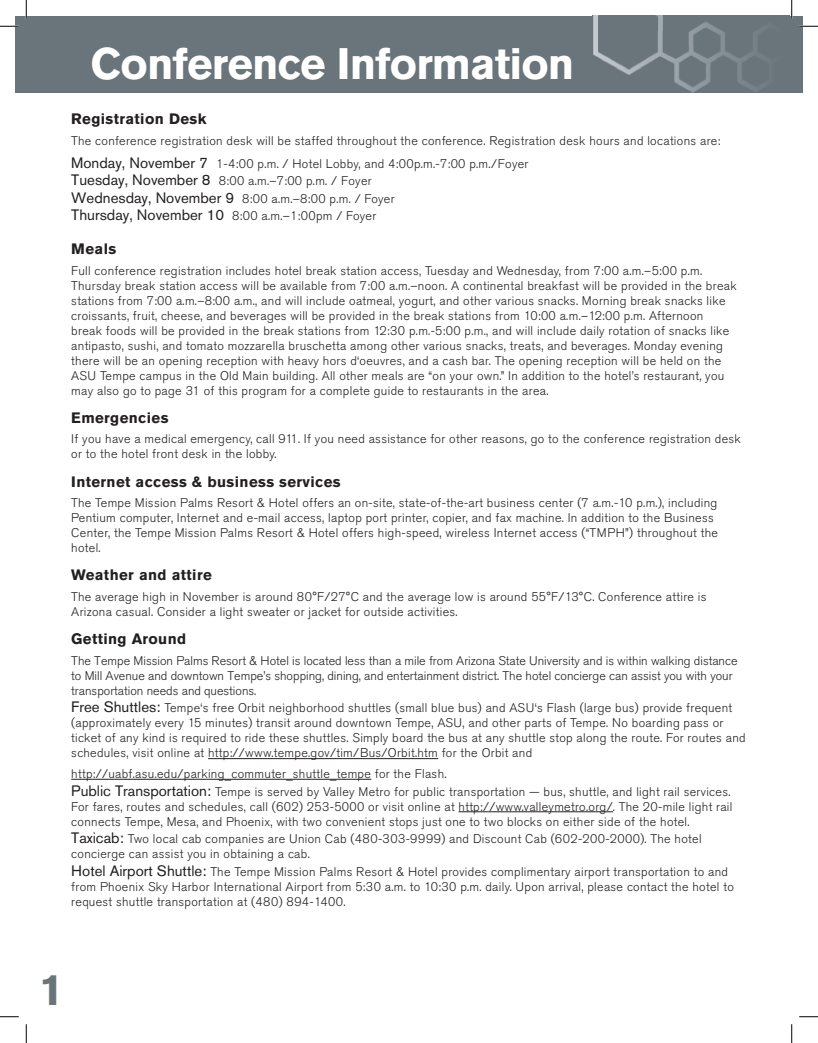
<style>
.page{position:relative;width:818px;height:1043px;background:#fff}
.page>*{position:absolute;margin:0;border:0;box-sizing:border-box;transform-origin:0 0}
.t1{font:700 43.75px "Akzidenz Grotesk Pro";letter-spacing:-.02em;color:#fff}
.t2{font:700 43.75px "Akzidenz Grotesk Pro";color:#6a747b}
.t3{font:700 15px "Akzidenz Grotesk Pro";letter-spacing:.025em;color:#231f20}
.t4{font:300 12.5px/15px "Akzidenz Grotesk Pro";letter-spacing:.025em;color:#231f20}
.t5{font:300 12.5px/15px "Akzidenz Grotesk Pro";color:#231f20}
.s1{font-weight:400;font-size:15px}
</style>
<div class="page">
<div style="left:15px;top:16px;width:787px;height:76px;background:#6a747b"></div>
<hr style="left:208px;top:758px;width:230px;height:1px;background:#231f20">
<hr style="left:71px;top:779px;width:300px;height:1px;background:#231f20">
<hr style="left:458px;top:811px;width:155px;height:1px;background:#231f20">
<img style="left:592px;top:15px;width:197px;height:78px">
<img style="left:592px;top:16px;width:197px;height:76px">
<svg style="left:0;top:25px;width:19px;height:2px"></svg>
<svg style="left:799px;top:25px;width:19px;height:2px"></svg>
<svg style="left:0;top:1016px;width:19px;height:1px"></svg>
<svg style="left:799px;top:1016px;width:19px;height:1px"></svg>
<svg style="left:25px;top:0;width:2px;height:19px"></svg>
<svg style="left:25px;top:1024px;width:2px;height:18px"></svg>
<svg style="left:791px;top:0;width:1px;height:19px"></svg>
<svg style="left:791px;top:1024px;width:1px;height:18px"></svg>
<h1 class="t1" style="left:91px;top:36px;width:485px">Conference Information</h1>
<p class="t3" style="left:71px;top:109px;width:137px">Registration Desk</p>
<p class="t4" style="left:71px;top:129px;width:650px;line-height:23.1px">The conference registration desk will be staffed throughout the conference. Registration desk hours and locations are:<br><span class="s1">Monday, November 7</span> 1-4:00 p.m. / Hotel Lobby, and 4:00p.m.-7:00 p.m./Foyer</p>
<p class="t4" style="left:71px;top:172px;width:325px;line-height:17.5px"><span class="s1">Tuesday, November 8</span> 8:00 a.m.–7:00 p.m. / Foyer<br><span class="s1">Wednesday, November 9</span> 8:00 a.m.–8:00 p.m. / Foyer<br><span class="s1">Thursday, November 10</span> 8:00 a.m.–1:00pm / Foyer</p>
<p class="t3" style="left:71px;top:239px;width:46px">Meals</p>
<p class="t4" style="left:71px;top:263px;width:667px">Full conference registration includes hotel break station access, Tuesday and Wednesday, from 7:00 a.m.–5:00 p.m.<br>Thursday break station access will be available from 7:00 a.m.–noon. A continental breakfast will be provided in the break stations from 7:00 a.m.–8:00 a.m., and will include oatmeal, yogurt, and other various snacks. Morning break snacks like croissants, fruit, cheese, and beverages will be provided in the break stations from 10:00 a.m.–12:00 p.m. Afternoon break foods will be provided in the break stations from 12:30 p.m.-5:00 p.m., and will include daily rotation of snacks like antipasto, sushi, and tomato mozzarella bruschetta among other various snacks, treats, and beverages. Monday evening there will be an opening reception with heavy hors d‘oeuvres, and a cash bar. The opening reception will be held on the ASU Tempe campus in the Old Main building. All other meals are “on your own.” In addition to the hotel’s restaurant, you may also go to page 31 of this program for a complete guide to restaurants in the area.</p>
<p class="t3" style="left:71px;top:408px;width:99px">Emergencies</p>
<p class="t4" style="left:71px;top:431px;width:671px">If you have a medical emergency, call 911. If you need assistance for other reasons, go to the conference registration desk or to the hotel front desk in the lobby.</p>
<p class="t3" style="left:71px;top:471px;width:271px">Internet access &amp; business services</p>
<p class="t4" style="left:71px;top:495px;width:648px">The Tempe Mission Palms Resort &amp; Hotel offers an on-site, state-of-the-art business center (7 a.m.-10 p.m.), including Pentium computer, Internet and e-mail access, laptop port printer, copier, and fax machine. In addition to the Business Center, the Tempe Mission Palms Resort &amp; Hotel offers high-speed, wireless Internet access (“TMPH”) throughout the hotel.</p>
<p class="t3" style="left:71px;top:565px;width:142px">Weather and attire</p>
<p class="t4" style="left:71px;top:589px;width:636px">The average high in November is around 80°F/27°C and the average low is around 55°F/13°C. Conference attire is<br>Arizona casual. Consider a light sweater or jacket for outside activities.</p>
<p class="t3" style="left:71px;top:629px;width:116px">Getting Around</p>
<p class="t5" style="left:71px;top:653px;width:667px">The Tempe Mission Palms Resort &amp; Hotel is located less than a mile from Arizona State University and is within walking distance to Mill Avenue and downtown Tempe’s shopping, dining, and entertainment district. The hotel concierge can assist you with your transportation needs and questions.</p>
<p class="t4" style="left:71px;top:700px;width:676px"><span class="s1">Free Shuttles:</span> Tempe‘s free Orbit neighborhood shuttles (small blue bus) and ASU‘s Flash (large bus) provide frequent (approximately every 15 minutes) transit around downtown Tempe, ASU, and other parts of Tempe. No boarding pass or ticket of any kind is required to ride these shuttles. Simply board the bus at any shuttle stop along the route. For routes and schedules, visit online at http://www.tempe.gov/tim/Bus/Orbit.htm for the Orbit and</p>
<p class="t4" style="left:71px;top:765px;width:660px;line-height:17.5px">http://uabf.asu.edu/parking_commuter_shuttle_tempe for the Flash.<br><span class="s1">Public Transportation:</span> Tempe is served by Valley Metro for public transportation — bus, shuttle, and light rail services.</p>
<p class="t4" style="left:71px;top:798px;width:662px">For fares, routes and schedules, call (602) 253-5000 or visit online at http://www.valleymetro.org/. The 20-mile light rail connects Tempe, Mesa, and Phoenix, with two convenient stops just one to two blocks on either side of the hotel.</p>
<p class="t4" style="left:71px;top:831px;width:631px"><span class="s1">Taxicab:</span> Two local cab companies are Union Cab (480-303-9999) and Discount Cab (602-200-2000). The hotel concierge can assist you in obtaining a cab.</p>
<p class="t4" style="left:71px;top:863px;width:664px"><span class="s1">Hotel Airport Shuttle:</span> The Tempe Mission Palms Resort &amp; Hotel provides complimentary airport transportation to and from Phoenix Sky Harbor International Airport from 5:30 a.m. to 10:30 p.m. daily. Upon arrival, please contact the hotel to request shuttle transportation at (480) 894-1400.</p>
<h1 class="t2" style="left:39px;top:960px;width:26px">1</h1>
</div>
